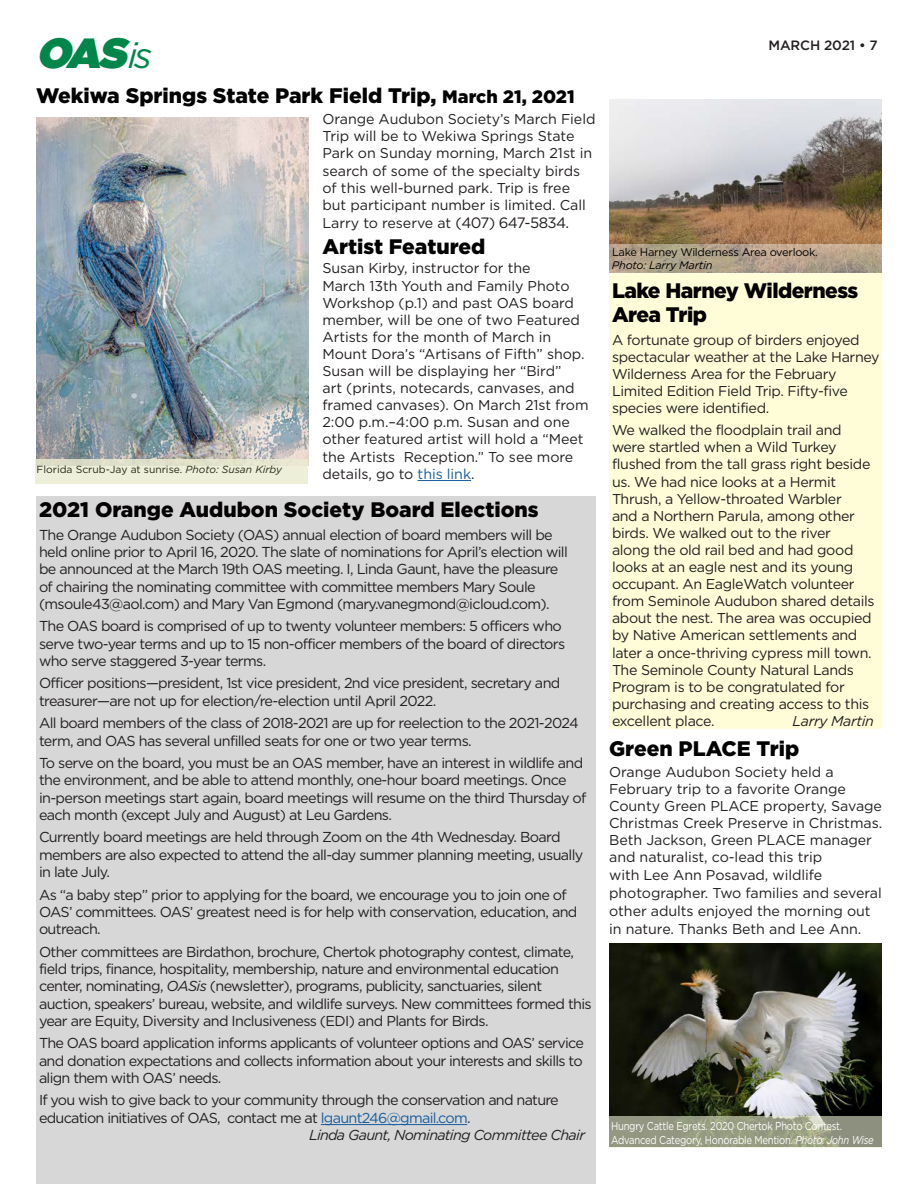
<style>
.page{position:relative;width:918px;height:1188px;background:#fff}
.page>*{position:absolute;margin:0;border:0;box-sizing:border-box;transform-origin:0 0}
.t1{font:italic 42px "Gotham Ultra";color:#008649}
.OASis_9_6_3_5{font:900 21px "Gotham";color:#020000}
.OASis_9_6_3_5-2{font:900 21px/24px "Gotham";letter-spacing:-.025em;color:#020000}
.OASis_9_6_3_5-3{font:14.4px/17.2px "Gotham";letter-spacing:-.045em;color:#231f20}
.OASis_9_6_3_5-4{font:italic 14.4px "Gotham";letter-spacing:-.05em;color:#231f20}
.OASis_9_6_3_5-5{font:14.25px/17.1px "Gotham";letter-spacing:-.02em;color:#231f20}
.OASis_9_6_3_5-6{font:italic 14.25px "Gotham";letter-spacing:-.025em;color:#231f20}
.t2{font:500 13.5px "Gotham";letter-spacing:-.01em;color:#231f20}
.t3{font:11.4px/13.6px "Gotham";letter-spacing:-.025em;color:#fff;scale:.83 1}
.t4{font:11.1px/13.5px "Gotham";letter-spacing:-.025em;color:#000}
.t5{font:10.2px "Gotham";color:#262818}
.s1{font-family:"Gotham";font-size:36px}
.s2{font-size:18px}
.s3{font-size:15px}
.s4{font-style:italic}
.s5{color:#175d9e}
</style>
<div class="page">
<img style="left:609px;top:100px;width:273px;height:144px">
<div style="left:36px;top:496px;width:560px;height:688px;background:#d7d7d8"></div>
<hr style="left:321px;top:1124px;width:146px;height:1px;background:#175d9e">
<div style="left:609px;top:273px;width:273px;height:456px;background:#fefdd8"></div>
<img style="left:609px;top:944px;width:273px;height:172px">
<svg style="left:609px;top:1116px;width:273px;height:32px;background:#9a9e87"></svg>
<svg style="left:609px;top:244px;width:273px;height:30px;background:#b6a48e"></svg>
<img style="left:36px;top:118px;width:273px;height:348px">
<svg style="left:35px;top:459px;width:273px;height:25px;background:#eaebd4"></svg>
<hr style="left:418px;top:480px;width:53px;height:1px;background:#175d9e">
<h1 class="t1" style="left:36px;top:28px;width:117px">OAS<span class="s1">i s</span></h1>
<p class="t2" style="left:768px;top:37px;width:111px">MARCH 2021 • 7</p>
<p class="OASis_9_6_3_5" style="left:36px;top:84px;width:540px">Wekiwa Springs State Park Field Trip, <span class="s2">March 21, 2021</span></p>
<p class="OASis_9_6_3_5-5" style="left:322px;top:110px;width:275px">Orange Audubon Society’s March Field Trip will be to Wekiwa Springs State Park on Sunday morning, March 21st in search of some of the specialty birds of this well-burned park. Trip is free but participant number is limited. Call Larry to reserve at <span class="s3">(407) 647-5834.</span></p>
<p class="t5" style="left:37px;top:464px;width:247px">Florida Scrub-Jay at sunrise. <span class="s4">Photo: Susan Kirby</span></p>
<p class="OASis_9_6_3_5" style="left:322px;top:234px;width:165px">Artist Featured</p>
<p class="OASis_9_6_3_5-5" style="left:322px;top:260px;width:268px">Susan Kirby, instructor for the<br>March 13th Youth and Family Photo Workshop (p.1) and past OAS board member, will be one of two Featured Artists for the month of March in Mount Dora’s “Artisans of Fifth” shop.<br>Susan will be displaying her “Bird”<br>art (prints, notecards, canvases, and framed canvases). On March 21st from 2:00 p.m.–4:00 p.m. Susan and one other featured artist will hold a “Meet the Artists Reception.” To see more details, go to <span class="s5">this link</span>.</p>
<p class="OASis_9_6_3_5" style="left:39px;top:498px;width:501px">2021 Orange Audubon Society Board Elections</p>
<p class="OASis_9_6_3_5-3" style="left:39px;top:526px;width:530px">The Orange Audubon Society (OAS) annual election of board members will be held online prior to April 16, 2020. The slate of nominations for April’s election will be announced at the March 19th OAS meeting. I, Linda Gaunt, have the pleasure of chairing the nominating committee with committee members Mary Soule (msoule43@aol.com) and Mary Van Egmond (mary.vanegmond@icloud.com).</p>
<p class="OASis_9_6_3_5-3" style="left:39px;top:617px;width:528px">The OAS board is comprised of up to twenty volunteer members: 5 officers who serve two-year terms and up to 15 non-officer members of the board of directors who serve staggered 3-year terms.</p>
<p class="OASis_9_6_3_5-3" style="left:39px;top:675px;width:523px">Officer positions—president, 1st vice president, 2nd vice president, secretary and treasurer—are not up for election/re-election until April 2022.</p>
<p class="OASis_9_6_3_5-3" style="left:39px;top:714px;width:541px">All board members of the class of 2018-2021 are up for reelection to the 2021-2024 term, and OAS has several unfilled seats for one or two year terms.</p>
<p class="OASis_9_6_3_5-3" style="left:39px;top:754px;width:549px">To serve on the board, you must be an OAS member, have an interest in wildlife and the environment, and be able to attend monthly, one-hour board meetings. Once in-person meetings start again, board meetings will resume on the third Thursday of each month (except July and August) at Leu Gardens.</p>
<p class="OASis_9_6_3_5-3" style="left:39px;top:829px;width:546px">Currently board meetings are held through Zoom on the 4th Wednesday. Board members are also expected to attend the all-day summer planning meeting, usually in late July.</p>
<p class="OASis_9_6_3_5-3" style="left:39px;top:886px;width:540px">As “a baby step” prior to applying for the board, we encourage you to join one of<br>OAS’ committees. OAS’ greatest need is for help with conservation, education, and outreach.</p>
<p class="OASis_9_6_3_5-3" style="left:39px;top:943px;width:554px">Other committees are Birdathon, brochure, Chertok photography contest, climate, field trips, finance, hospitality, membership, nature and environmental education center, nominating, <span class="s4">OASis</span> (newsletter), programs, publicity, sanctuaries, silent auction, speakers’ bureau, website, and wildlife surveys. New committees formed this year are Equity, Diversity and Inclusiveness (EDI) and Plants for Birds.</p>
<p class="OASis_9_6_3_5-3" style="left:39px;top:1034px;width:546px;text-align:justify">The OAS board application informs applicants of volunteer options and OAS’ service and donation expectations and collects information about your interests and skills to align them with OAS’ needs.</p>
<p class="OASis_9_6_3_5-3" style="left:39px;top:1091px;width:521px">If you wish to give back to your community through the conservation and nature</p>
<p class="OASis_9_6_3_5-3" style="left:39px;top:1109px;width:433px">education initiatives of OAS, contact me at <span class="s5">lgaunt246@gmail.com</span>.</p>
<p class="OASis_9_6_3_5-4" style="left:309px;top:1127px;width:278px">Linda Gaunt, Nominating Committee Chair</p>
<p class="t4" style="left:612px;top:245px;width:208px">Lake Harney Wilderness Area overlook.<br><span class="s4">Photo: Larry Martin</span></p>
<p class="OASis_9_6_3_5-2" style="left:612px;top:278px;width:248px">Lake Harney Wilderness<br>Area Trip</p>
<p class="OASis_9_6_3_5-5" style="left:612px;top:331px;width:269px">A fortunate group of birders enjoyed spectacular weather at the Lake Harney Wilderness Area for the February Limited Edition Field Trip. Fifty-five species were identified.</p>
<p class="OASis_9_6_3_5-5" style="left:612px;top:421px;width:264px">We walked the floodplain trail and were startled when a Wild Turkey flushed from the tall grass right beside us. We had nice looks at a Hermit Thrush, a Yellow-throated Warbler<br>and a Northern Parula, among other birds. We walked out to the river<br>along the old rail bed and had good looks at an eagle nest and its young occupant. An EagleWatch volunteer from Seminole Audubon shared details about the nest. The area was occupied by Native American settlements and later a once-thriving cypress mill town.<br>The Seminole County Natural Lands Program is to be congratulated for purchasing and creating access to this excellent place.</p>
<p class="OASis_9_6_3_5-6" style="left:793px;top:713px;width:83px">Larry Martin</p>
<p class="OASis_9_6_3_5" style="left:609px;top:736px;width:192px">Green PLACE Trip</p>
<p class="OASis_9_6_3_5-5" style="left:609px;top:763px;width:275px;line-height:17.5px">Orange Audubon Society held a February trip to a favorite Orange County Green PLACE property, Savage Christmas Creek Preserve in Christmas.<br>Beth Jackson, Green PLACE manager and naturalist, co-lead this trip<br>with Lee Ann Posavad, wildlife photographer. Two families and several other adults enjoyed the morning out in nature. Thanks Beth and Lee Ann.</p>
<p class="t3" style="left:611px;top:1119px;width:318px">Hungry Cattle Egrets. 2020 Chertok Photo Contest.<br>Advanced Category, Honorable Mention. <span class="s4">Photo: John Wise</span></p>
</div>
